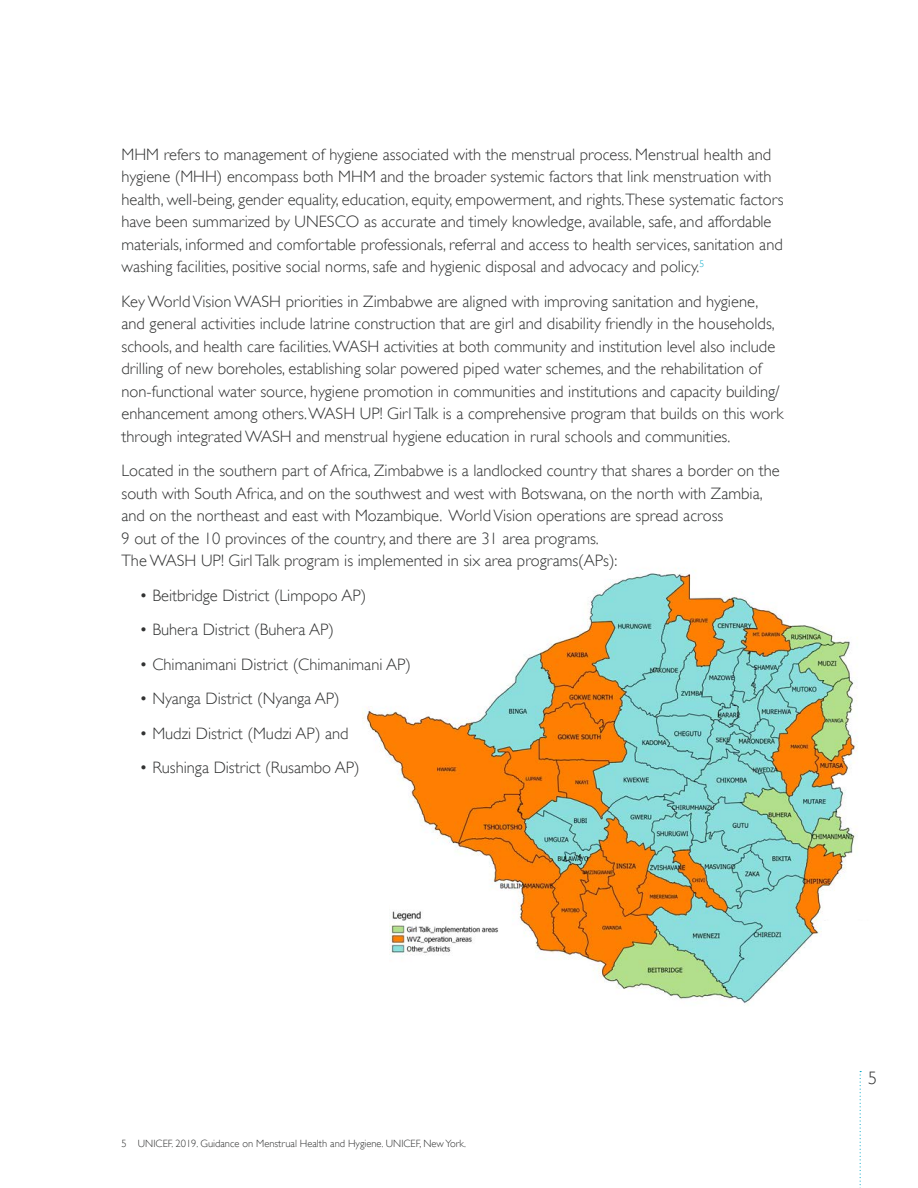
<style>
.page{position:relative;width:918px;height:1188px;background:#fff}
.page>*{position:absolute;margin:0;border:0;box-sizing:border-box;transform-origin:0 0}
.t1{font:300 18px "Gill Sans";color:#313232}
.t2{font:300 16.5px/22.5px "Gill Sans";color:#313232}
.Footnote_Text{font:300 10.5px "Gill Sans";color:#313232}
</style>
<div class="page">
<img style="left:362px;top:568px;width:496px;height:437px">
<img style="left:390px;top:906px;width:112px;height:59px">
<div style="left:822px;top:921px;width:67px;height:75px;background:#fff"></div>
<svg style="left:860px;top:1071px;width:1px;height:117px"></svg>
<p class="t2" style="left:122px;top:143px;width:664px">MHM refers to management of hygiene associated with the menstrual process. Menstrual health and hygiene (MHH) encompass both MHM and the broader systemic factors that link menstruation with health, well-being, gender equality, education, equity, empowerment, and rights.These systematic factors have been summarized by UNESCO as accurate and timely knowledge, available, safe, and affordable materials, informed and comfortable professionals, referral and access to health services, sanitation and washing facilities, positive social norms, safe and hygienic disposal and advocacy and policy.<sup>5</sup></p>
<p class="t2" style="left:122px;top:290px;width:664px">Key World Vision WASH priorities in Zimbabwe are aligned with improving sanitation and hygiene, and general activities include latrine construction that are girl and disability friendly in the households, schools, and health care facilities. WASH activities at both community and institution level also include drilling of new boreholes, establishing solar powered piped water schemes, and the rehabilitation of non-functional water source, hygiene promotion in communities and institutions and capacity building/ enhancement among others. WASH UP! Girl Talk is a comprehensive program that builds on this work through integrated WASH and menstrual hygiene education in rural schools and communities.</p>
<p class="t2" style="left:122px;top:459px;width:660px">Located in the southern part of Africa, Zimbabwe is a landlocked country that shares a border on the south with South Africa, and on the southwest and west with Botswana, on the north with Zambia, and on the northeast and east with Mozambique. World Vision operations are spread across<br>9 out of the 10 provinces of the country, and there are 31 area programs.<br>The WASH UP! Girl Talk program is implemented in six area programs(APs):</p>
<p class="t2" style="left:140px;top:584px;width:228px">• Beitbridge District (Limpopo AP)</p>
<p class="t2" style="left:140px;top:618px;width:196px">• Buhera District (Buhera AP)</p>
<p class="t2" style="left:140px;top:653px;width:273px">• Chimanimani District (Chimanimani AP)</p>
<p class="t2" style="left:140px;top:687px;width:202px">• Nyanga District (Nyanga AP)</p>
<p class="t2" style="left:140px;top:722px;width:211px">• Mudzi District (Mudzi AP) and</p>
<p class="t2" style="left:140px;top:756px;width:222px">• Rushinga District (Rusambo AP)</p>
<p class="Footnote_Text" style="left:122px;top:1138px;width:346px">5 UNICEF. 2019. Guidance on Menstrual Health and Hygiene. UNICEF, New York.</p>
<p class="t1" style="left:868px;top:1067px;width:10px">5</p>
</div>
